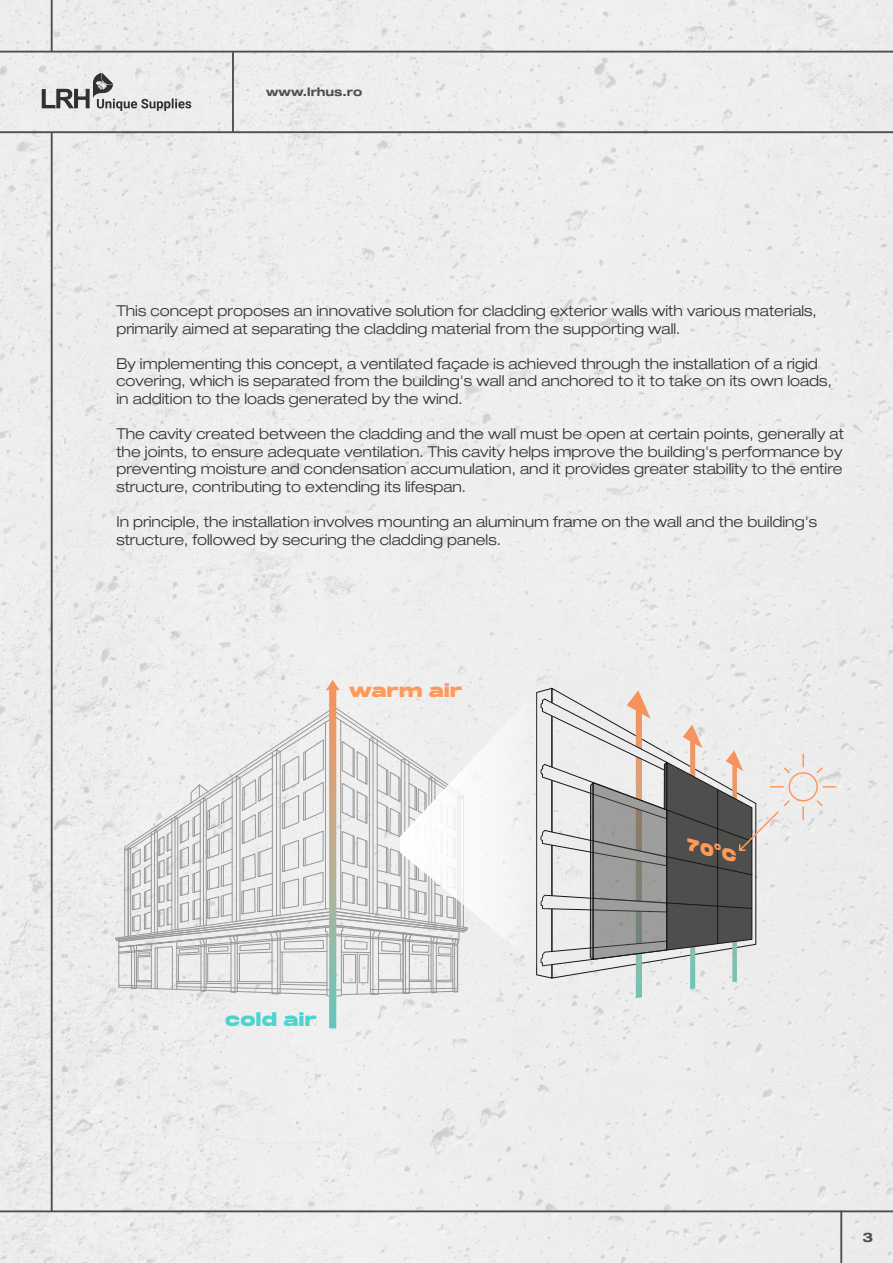
<style>
.page{position:relative;width:893px;height:1263px;background:#eee}
.page>*{position:absolute;margin:0;border:0;box-sizing:border-box;transform-origin:0 0}
.t1{font:800 17.25px "Monument Extended";letter-spacing:.065em;color:#fe9958}
.t2{font:800 17.25px "Monument Extended";letter-spacing:.065em;color:#4dd3cd}
.t3{font:300 expanded 15px/17.5px "Helvetica Neue LT Pro";color:#313130}
.t4{font:700 expanded 13.05px "Helvetica Neue LT Pro";color:#4e4e4d}
.t5{font:700 expanded 11.85px "Helvetica Neue LT Pro";color:#4e4e4d}
</style>
<div class="page">
<hr style="left:51px;top:0;width:2px;height:52px;background:#4e4e4d">
<hr style="left:51px;top:132px;width:2px;height:1079px;background:#4e4e4d">
<hr style="left:0;top:131px;width:893px;height:2px;background:#4e4e4d">
<hr style="left:0;top:51px;width:893px;height:2px;background:#4e4e4d">
<hr style="left:232px;top:52px;width:2px;height:80px;background:#4e4e4d">
<svg style="left:839px;top:1210px;width:54px;height:53px"></svg>
<hr style="left:0;top:1210px;width:841px;height:2px;background:#4e4e4d">
<div style="left:788px;top:772px;width:30px;height:29px;border:2px solid #fe9958;border-radius:50%"></div>
<svg style="left:802px;top:754px;width:2px;height:13px"></svg>
<svg style="left:823px;top:786px;width:13px;height:1px"></svg>
<svg style="left:816px;top:800px;width:7px;height:6px"></svg>
<svg style="left:816px;top:767px;width:7px;height:7px"></svg>
<svg style="left:802px;top:807px;width:2px;height:12px"></svg>
<svg style="left:42px;top:73px;width:149px;height:38px"></svg>
<svg style="left:115px;top:680px;width:676px;height:348px"></svg>
<p class="t5" style="left:266px;top:87px;width:98px">www.lrhus.ro</p>
<p class="t3" style="left:116px;top:304px;width:702px">This concept proposes an innovative solution for cladding exterior walls with various materials, primarily aimed at separating the cladding material from the supporting wall.</p>
<p class="t3" style="left:116px;top:357px;width:717px">By implementing this concept, a ventilated façade is achieved through the installation of a rigid covering, which is separated from the building's wall and anchored to it to take on its own loads, in addition to the loads generated by the wind.</p>
<p class="t3" style="left:116px;top:427px;width:729px;text-align:justify">The cavity created between the cladding and the wall must be open at certain points, generally at the joints, to ensure adequate ventilation. This cavity helps improve the building's performance by preventing moisture and condensation accumulation, and it provides greater stability to the entire structure, contributing to extending its lifespan.</p>
<p class="t3" style="left:116px;top:515px;width:702px">In principle, the installation involves mounting an aluminum frame on the wall and the building's structure, followed by securing the cladding panels.</p>
<p class="t1" style="left:349px;top:683px;width:115px">warm air</p>
<p class="t2" style="left:225px;top:1012px;width:93px">cold air</p>
<p class="t4" style="left:862px;top:1232px;width:12px">3</p>
</div>
